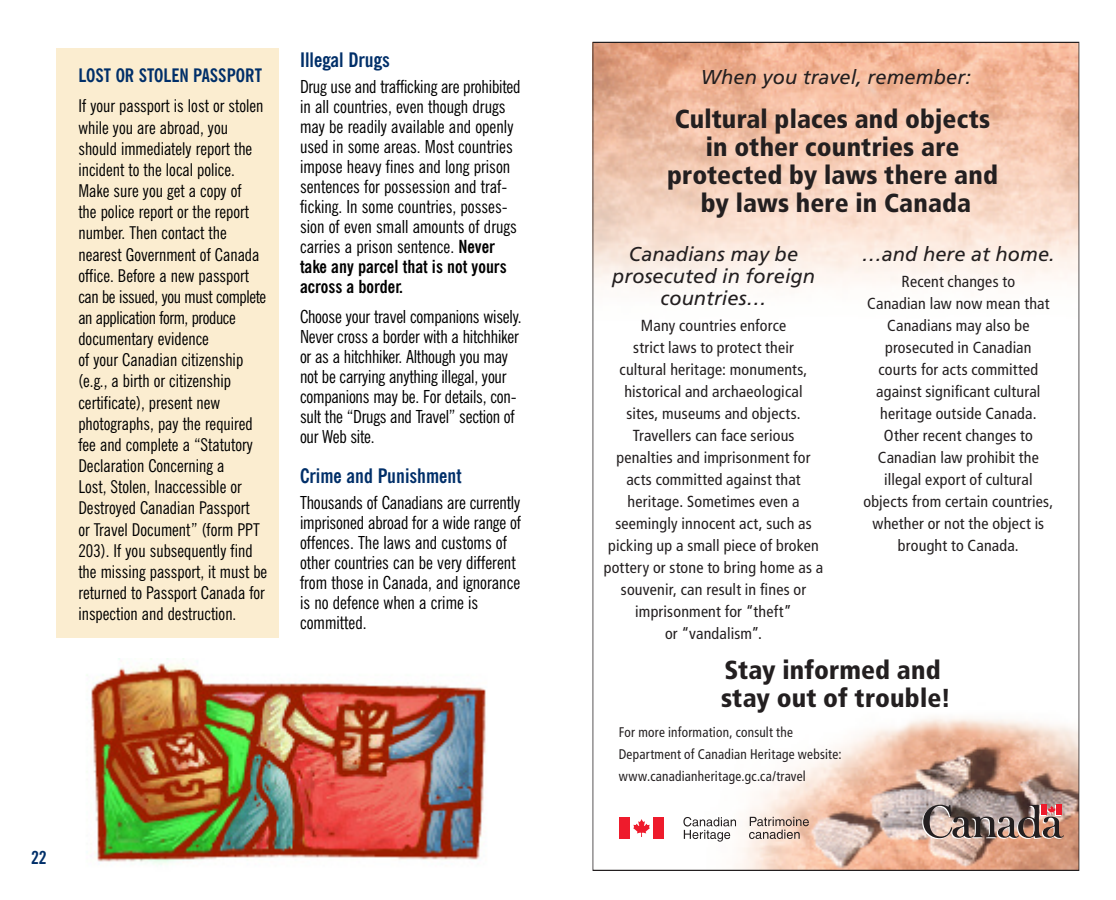
<style>
.page{position:relative;width:1116px;height:900px;background:#fff}
.page>*{position:absolute;margin:0;border:0;box-sizing:border-box;transform-origin:0 0}
.t1{font:900 condensed 26px/28px "Frutiger LT Std";letter-spacing:.005em;color:#231f20;text-align:center}
.t2{font:italic 20px/22px "Frutiger";letter-spacing:.005em;color:#231f20;text-align:center}
.t3{font:700 condensed 20px "News Gothic BT";color:#002f69}
.t4{font:700 condensed 18.6px "News Gothic BT";color:#002f69}
.t5{font:condensed 18px/20px "News Gothic BT";color:#000}
.t6{font:700 condensed 18px "News Gothic BT";color:#002f69}
.t7{font:condensed 17.6px/21.2px "News Gothic BT";color:#000}
.t8{font:condensed 16px "Frutiger LT Std";letter-spacing:.015em;color:#231f20}
.t9{font:condensed 14px/22px "Frutiger LT Std";letter-spacing:.02em;color:#231f20;scale:.95 1}
.s1{font-weight:700}
</style>
<div class="page">
<div style="left:56px;top:48px;width:223px;height:590px;background:#fbedd0"></div>
<img style="left:663px;top:717px;width:414px;height:152px">
<img style="left:595px;top:44px;width:482px;height:245px">
<svg style="left:683px;top:817px;width:53px;height:25px"></svg>
<div style="left:620px;top:817px;width:10px;height:22px;background:#ee1b2c"></div>
<div style="left:653px;top:817px;width:10px;height:22px;background:#ee1b2c"></div>
<svg style="left:633px;top:819px;width:17px;height:18px"></svg>
<svg style="left:749px;top:817px;width:60px;height:22px"></svg>
<svg style="left:922px;top:805px;width:142px;height:34px"></svg>
<img style="left:86px;top:659px;width:400px;height:207px">
<p class="t4" style="left:78px;top:69px;width:185px">LOST OR STOLEN PASSPORT</p>
<p class="t7" style="left:78px;top:97px;width:190px">If your passport is lost or stolen while you are abroad, you should immediately report the incident to the local police.<br>Make sure you get a copy of<br>the police report or the report number. Then contact the nearest Government of Canada office. Before a new passport can be issued, you must complete an application form, produce documentary evidence<br>of your Canadian citizenship (e.g., a birth or citizenship certificate), present new photographs, pay the required fee and complete a “Statutory<br>Declaration Concerning a<br>Lost, Stolen, Inaccessible or<br>Destroyed Canadian Passport<br>or Travel Document” (form PPT<br>203). If you subsequently find the missing passport, it must be returned to Passport Canada for inspection and destruction.</p>
<p class="t3" style="left:300px;top:52px;width:91px">Illegal Drugs</p>
<p class="t5" style="left:300px;top:78px;width:222px">Drug use and trafficking are prohibited in all countries, even though drugs may be readily available and openly used in some areas. Most countries impose heavy fines and long prison sentences for possession and traf&shy;ficking. In some countries, posses&shy;sion of even small amounts of drugs carries a prison sentence. <span class="s1">Never take any parcel that is not yours across a border.</span></p>
<p class="t5" style="left:300px;top:308px;width:223px">Choose your travel companions wisely.<br>Never cross a border with a hitchhiker or as a hitchhiker. Although you may not be carrying anything illegal, your companions may be. For details, con&shy;sult the “Drugs and Travel” section of our Web site.</p>
<p class="t3" style="left:300px;top:468px;width:163px">Crime and Punishment</p>
<p class="t5" style="left:300px;top:494px;width:223px">Thousands of Canadians are currently imprisoned abroad for a wide range of offences. The laws and customs of other countries can be very different from those in Canada, and ignorance is no defence when a crime is committed.</p>
<p class="t6" style="left:31px;top:851px;width:17px">22</p>
<p class="t2" style="left:701px;top:68px;width:272px">When you travel, remember:</p>
<h1 class="t1" style="left:667px;top:107px;width:332px">Cultural places and objects in other countries are protected by laws there and by laws here in Canada</h1>
<p class="t2" style="left:612px;top:245px;width:204px">Canadians may be prosecuted in foreign countries…</p>
<p class="t8" style="left:641px;top:319px;width:147px">Many countries enforce</p>
<p class="t8" style="left:633px;top:341px;width:162px">strict laws to protect their</p>
<p class="t8" style="left:620px;top:363px;width:189px">cultural heritage: monuments,</p>
<p class="t8" style="left:624px;top:385px;width:180px">historical and archaeological</p>
<p class="t8" style="left:636px;top:407px;width:166px">tes, museums and objects.</p>
<p class="t8" style="left:633px;top:429px;width:163px">T avellers can face serious</p>
<p class="t8" style="left:617px;top:451px;width:196px">pena ies and imprisonment for</p>
<p class="t8" style="left:626px;top:473px;width:176px">a s committed against that</p>
<p class="t8" style="left:628px;top:495px;width:173px">heritage. Sometimes even a</p>
<p class="t8" style="left:615px;top:517px;width:198px">seemingly innocent act, such as</p>
<p class="t8" style="left:608px;top:539px;width:212px">picking up a small piece of broken</p>
<p class="t8" style="left:604px;top:561px;width:221px">pottery or stone to bring home as a</p>
<p class="t8" style="left:627px;top:583px;width:181px">ouvenir, can result in fines or</p>
<p class="t8" style="left:635px;top:605px;width:158px">imprisonment for “theft”</p>
<p class="t8" style="left:665px;top:627px;width:99px">or “vandalism”.</p>
<p class="t2" style="left:862px;top:245px;width:194px">…and here at home.</p>
<p class="t8" style="left:902px;top:275px;width:115px">Recent changes to</p>
<p class="t8" style="left:867px;top:297px;width:184px">Canadian law now mean that</p>
<p class="t8" style="left:887px;top:319px;width:144px">Canad ans may also be</p>
<p class="t8" style="left:885px;top:341px;width:148px">prosecuted in Canadian</p>
<p class="t8" style="left:879px;top:363px;width:161px">courts for acts committed</p>
<p class="t8" style="left:876px;top:385px;width:166px">against significant cultural</p>
<p class="t8" style="left:880px;top:407px;width:158px">heritage outside Canada.</p>
<p class="t8" style="left:884px;top:429px;width:151px">O her recent changes to</p>
<p class="t8" style="left:878px;top:451px;width:163px">Canad an law prohibit the</p>
<p class="t8" style="left:895px;top:473px;width:139px">egal export of cultural</p>
<p class="t8" style="left:863px;top:495px;width:191px">objects from certain countries,</p>
<p class="t8" style="left:872px;top:517px;width:173px">whether or not the object is</p>
<p class="t8" style="left:898px;top:539px;width:122px">brought to Canada.</p>
<h1 class="t1" style="left:721px;top:658px;width:231px;text-align:left">Stay informed and stay out of trouble!</h1>
<p class="t9" style="left:619px;top:723px;width:185px;text-indent:6px">or more information, consult the<br>D</p>
<p class="t9" style="left:619px;top:745px;width:236px;text-indent:32px">tment of Canadian Heritage website: www.canadianheritage.gc.ca/travel</p>
</div>
